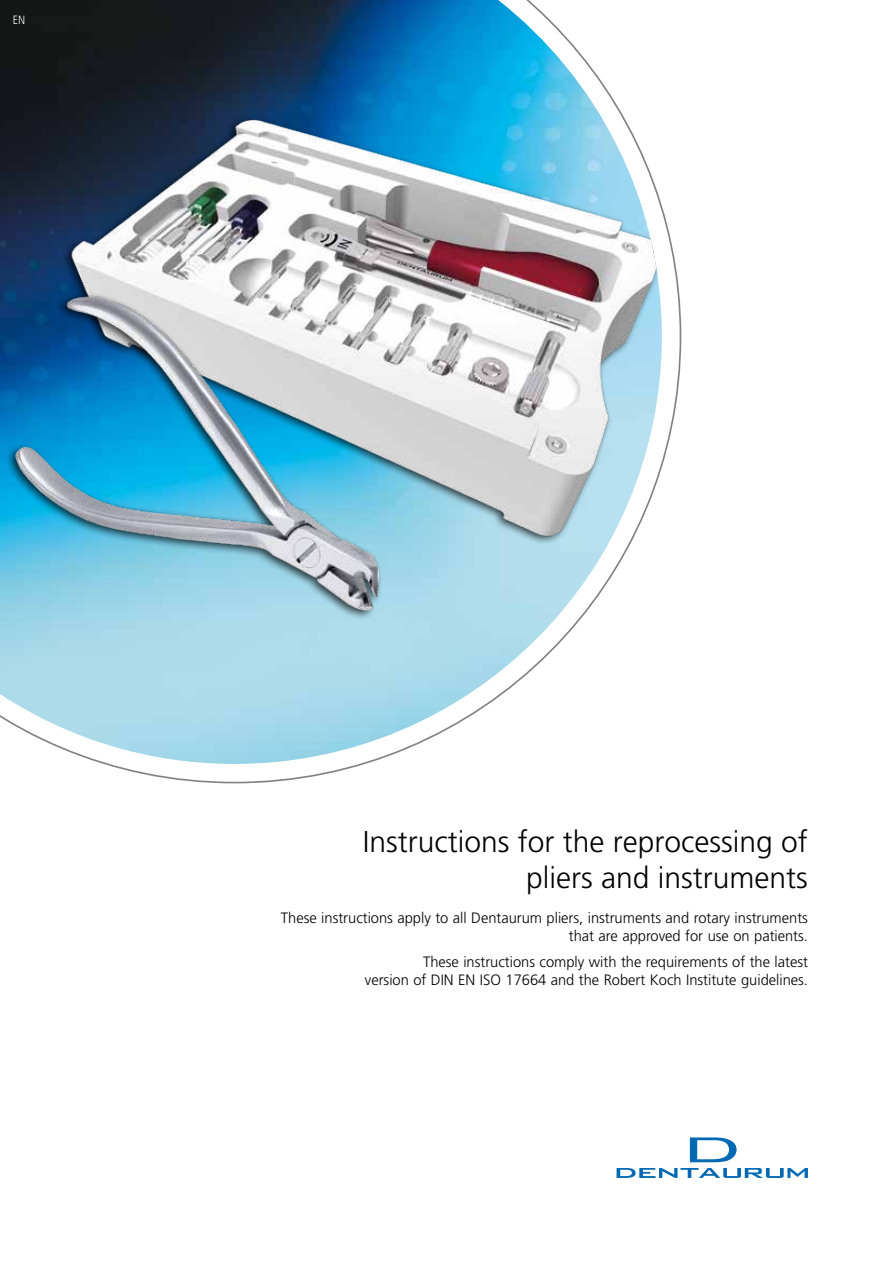
<style>
.page{position:relative;width:893px;height:1263px;background:#fff}
.page>*{position:absolute;margin:0;border:0;box-sizing:border-box;transform-origin:0 0}
.t1{font:300 30px/36px "Frutiger LT Std";color:#000;text-align:right}
.t2{font:300 15px/18px "Frutiger LT Std";color:#000;text-align:right}
.t3{font:300 condensed 12px "Frutiger LT Std";color:#fff}
</style>
<div class="page">
<svg style="left:617px;top:1168px;width:191px;height:10px"></svg>
<svg style="left:690px;top:1137px;width:47px;height:25px"></svg>
<img style="left:0;top:0;width:621px;height:764px">
<img style="left:41px;top:81px;width:621px;height:480px">
<img style="left:4px;top:286px;width:391px;height:335px">
<p class="t3" style="left:13px;top:13px;width:14px">EN</p>
<h1 class="t1" style="left:363px;top:824px;width:447px">Instructions for the reprocessing of pliers and instruments</h1>
<p class="t2" style="left:281px;top:909px;width:528px">These instructions apply to all Dentaurum pliers, instruments and rotary instruments that are approved for use on patients.</p>
<p class="t2" style="left:365px;top:953px;width:445px">These instructions comply with the requirements of the latest<br>version of DIN EN ISO 17664 and the Robert Koch Institute guidelines.</p>
</div>
